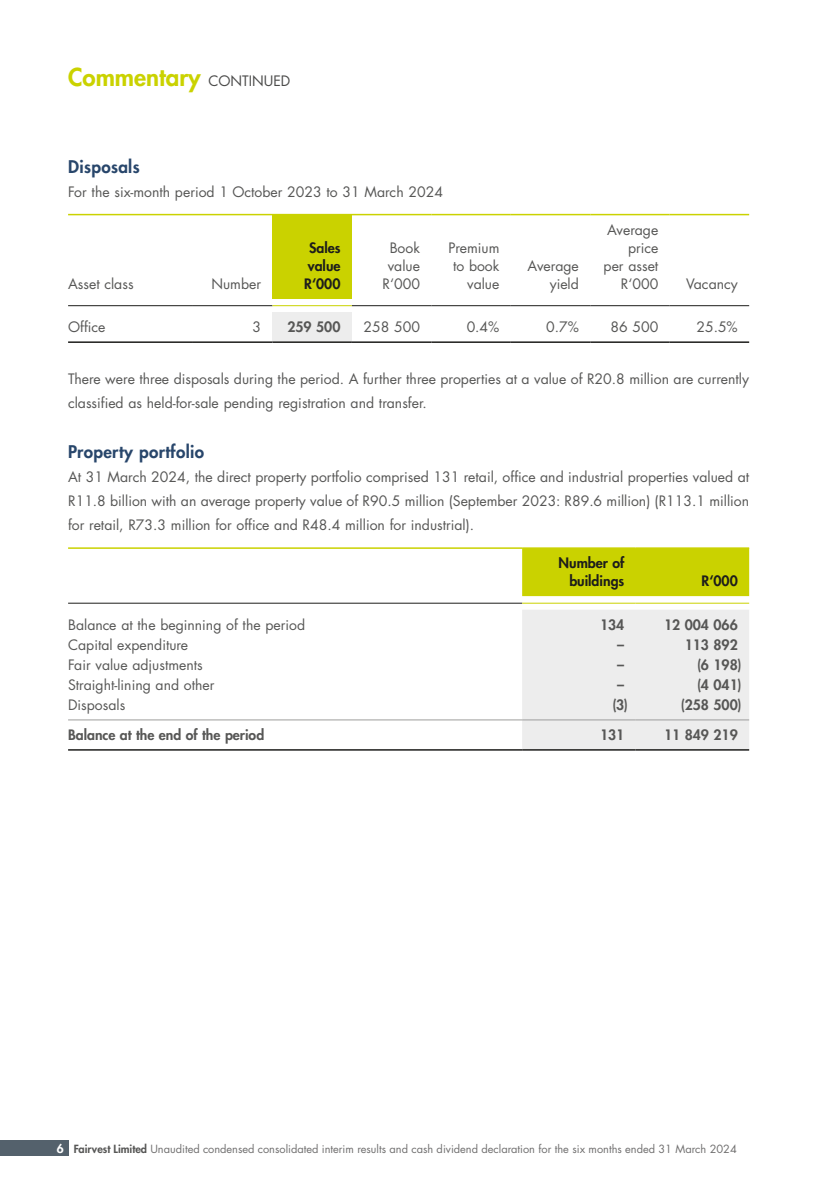
<style>
.page{position:relative;width:840px;height:1191px;background:#fff}
.page>*{position:absolute;margin:0;border:0;box-sizing:border-box;transform-origin:0 0}
.t1{font:800 24px "Futura LT Pro";color:#cad200}
.t2{font:800 17px "Futura LT Pro";letter-spacing:.02em;color:#28466b}
.t3{font:14px/18px "Futura LT Pro";color:#575756;text-align:right}
.t4{font:800 14px "Futura LT Pro";color:#575756}
.t5{font:800 14px/18px "Futura LT Pro";color:#1d1d1b;text-align:center}
.t6{font:11px "Futura LT Pro";color:#706f6f}
.s1{font-weight:400;font-size:14px;color:#4a4a49}
.s2{font-weight:800;font-size:12px;color:#fff}
.s3{font-weight:800;color:#575756}
</style>
<div class="page">
<div style="left:272px;top:215px;width:79px;height:83px;background:#cad200"></div>
<div style="left:272px;top:312px;width:79px;height:30px;background:#ededed"></div>
<hr style="left:68px;top:305px;width:125px;height:1px;background:#1d1d1b">
<hr style="left:193px;top:305px;width:79px;height:1px;background:#1d1d1b">
<hr style="left:351px;top:305px;width:80px;height:1px;background:#1d1d1b">
<hr style="left:431px;top:305px;width:79px;height:1px;background:#1d1d1b">
<hr style="left:510px;top:305px;width:80px;height:1px;background:#1d1d1b">
<hr style="left:590px;top:305px;width:79px;height:1px;background:#1d1d1b">
<hr style="left:669px;top:305px;width:79px;height:1px;background:#1d1d1b">
<hr style="left:68px;top:214px;width:125px;height:1px;background:#cad200">
<hr style="left:193px;top:214px;width:79px;height:1px;background:#cad200">
<hr style="left:351px;top:214px;width:80px;height:1px;background:#cad200">
<hr style="left:431px;top:214px;width:79px;height:1px;background:#cad200">
<hr style="left:510px;top:214px;width:80px;height:1px;background:#cad200">
<hr style="left:590px;top:214px;width:79px;height:1px;background:#cad200">
<hr style="left:669px;top:214px;width:79px;height:1px;background:#cad200">
<hr style="left:68px;top:341px;width:125px;height:2px;background:#1d1d1b">
<hr style="left:193px;top:341px;width:79px;height:2px;background:#1d1d1b">
<hr style="left:272px;top:341px;width:79px;height:2px;background:#1d1d1b">
<hr style="left:351px;top:341px;width:80px;height:2px;background:#1d1d1b">
<hr style="left:431px;top:341px;width:79px;height:2px;background:#1d1d1b">
<hr style="left:510px;top:341px;width:80px;height:2px;background:#1d1d1b">
<hr style="left:590px;top:341px;width:79px;height:2px;background:#1d1d1b">
<hr style="left:669px;top:341px;width:79px;height:2px;background:#1d1d1b">
<hr style="left:272px;top:214px;width:79px;height:1px;background:#cad200">
<hr style="left:272px;top:305px;width:79px;height:1px;background:#cad200">
<div style="left:522px;top:549px;width:226px;height:47px;background:#cad200"></div>
<div style="left:522px;top:610px;width:226px;height:139px;background:#ededed"></div>
<hr style="left:68px;top:602px;width:454px;height:1px;background:#1d1d1b">
<hr style="left:522px;top:602px;width:113px;height:1px;background:#cad200">
<hr style="left:635px;top:602px;width:113px;height:1px;background:#cad200">
<hr style="left:68px;top:719px;width:454px;height:1px;background:#9d9d9c">
<hr style="left:522px;top:719px;width:113px;height:1px;background:#9d9d9c">
<hr style="left:635px;top:719px;width:113px;height:1px;background:#9d9d9c">
<hr style="left:68px;top:749px;width:454px;height:1px;background:#1d1d1b">
<hr style="left:522px;top:749px;width:113px;height:1px;background:#1d1d1b">
<hr style="left:635px;top:749px;width:113px;height:1px;background:#1d1d1b">
<hr style="left:68px;top:547px;width:454px;height:2px;background:#cad200">
<hr style="left:522px;top:547px;width:113px;height:2px;background:#cad200">
<hr style="left:635px;top:547px;width:113px;height:2px;background:#cad200">
<div style="left:0;top:1140px;width:68px;height:16px;background:#54616c"></div>
<h1 class="t1" style="left:68px;top:59px;width:224px">Commentary <span class="s1">CONTINUED</span></h1>
<p class="t2" style="left:68px;top:154px;width:73px">Disposals</p>
<p class="t3" style="left:68px;top:182px;width:376px">For the six-month period 1 October 2023 to 31 March 2024</p>
<p class="t3" style="left:68px;top:274px;width:67px">Asset class</p>
<p class="t3" style="left:211px;top:274px;width:51px">Number</p>
<p class="t5" style="left:304px;top:238px;width:38px">Sales value<br>R‘000</p>
<p class="t3" style="left:382px;top:238px;width:39px;text-align:center">Book value<br>R‘000</p>
<p class="t3" style="left:448px;top:238px;width:52px">Premium to book value</p>
<p class="t3" style="left:527px;top:256px;width:53px">Average yield</p>
<p class="t3" style="left:603px;top:220px;width:56px">Average price<br>per asset<br>R‘000</p>
<p class="t3" style="left:686px;top:274px;width:53px">Vacancy</p>
<p class="t3" style="left:68px;top:318px;width:39px">Office</p>
<p class="t3" style="left:252px;top:318px;width:10px">3</p>
<p class="t4" style="left:287px;top:316px;width:55px">259 500</p>
<p class="t3" style="left:363px;top:318px;width:58px">258 500</p>
<p class="t3" style="left:466px;top:318px;width:34px">0.4%</p>
<p class="t3" style="left:546px;top:318px;width:34px">0.7%</p>
<p class="t3" style="left:610px;top:318px;width:49px">86 500</p>
<p class="t3" style="left:696px;top:318px;width:43px">25.5%</p>
<p class="t3" style="left:68px;top:367px;width:682px;line-height:24px;text-align:left">There were three disposals during the period. A further three properties at a value of R20.8 million are currently classified as held-for-sale pending registration and transfer.</p>
<p class="t2" style="left:68px;top:439px;width:137px">Property portfolio</p>
<p class="t3" style="left:68px;top:465px;width:682px;line-height:24px;text-align:justify">At 31 March 2024, the direct property portfolio comprised 131 retail, office and industrial properties valued at R11.8 billion with an average property value of R90.5 million (September 2023: R89.6 million) (R113.1 million for retail, R73.3 million for office and R48.4 million for industrial).</p>
<p class="t5" style="left:558px;top:553px;width:67px;text-align:right">Number of buildings</p>
<p class="t5" style="left:701px;top:571px;width:38px">R‘000</p>
<p class="t3" style="left:68px;top:615px;width:238px">Balance at the beginning of the period</p>
<p class="t4" style="left:599px;top:614px;width:26px">134</p>
<p class="t4" style="left:663px;top:614px;width:75px">12 004 066</p>
<p class="t3" style="left:68px;top:635px;width:122px">Capital expenditure</p>
<p class="t4" style="left:617px;top:634px;width:8px">–</p>
<p class="t4" style="left:684px;top:634px;width:55px">113 892</p>
<p class="t3" style="left:68px;top:655px;width:136px">Fair value adjustments</p>
<p class="t4" style="left:617px;top:654px;width:8px">–</p>
<p class="t4" style="left:696px;top:654px;width:46px">(6 198)</p>
<p class="t3" style="left:68px;top:675px;width:148px">Straight-lining and other</p>
<p class="t4" style="left:617px;top:674px;width:8px">–</p>
<p class="t4" style="left:696px;top:674px;width:46px">(4 041)</p>
<p class="t3" style="left:68px;top:695px;width:59px">Disposals</p>
<p class="t4" style="left:612px;top:694px;width:17px">(3)</p>
<p class="t4" style="left:680px;top:694px;width:62px">(258 500)</p>
<p class="t4" style="left:68px;top:724px;width:197px">Balance at the end of the period</p>
<p class="t4" style="left:599px;top:724px;width:26px">131</p>
<p class="t4" style="left:663px;top:724px;width:75px">11 849 219</p>
<p class="t6" style="left:57px;top:1141px;width:681px"><span class="s2">6</span> <span class="s3">Fairvest Limited</span> Unaudited condensed consolidated interim results and cash dividend declaration for the six months ended 31 March 2024</p>
</div>
